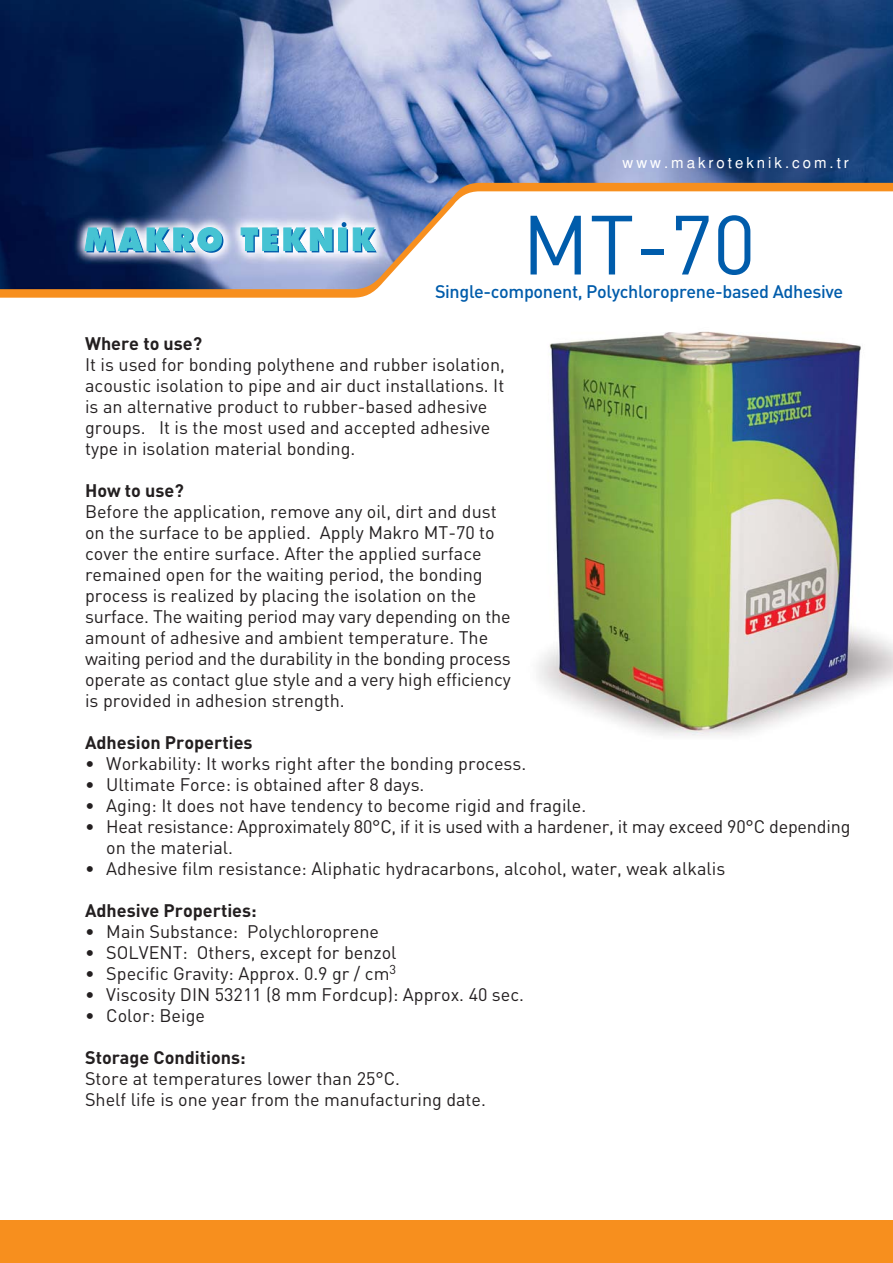
<style>
.page{position:relative;width:893px;height:1263px;background:#fff}
.page>*{position:absolute;margin:0;border:0;box-sizing:border-box;transform-origin:0 0}
.t1{font:82.5px "DINT";color:#005cab}
.t2{font:18px/21px "DINT";color:#231f20}
.t3{font:18px "DINT Bold";color:#231f20}
.t4{font:18px "DINT Medium";letter-spacing:-.02em;color:#005cab}
.t5{font:500 15px "Helvetica";letter-spacing:.2em;color:#fff}
</style>
<div class="page">
<img style="left:538px;top:331px;width:355px;height:405px">
<svg style="left:0;top:289px;width:377px;height:9px;background:#f4932b"></svg>
<img style="left:0;top:0;width:893px;height:289px">
<div style="left:0;top:1220px;width:893px;height:43px;background:#f78f1e"></div>
<svg style="left:85px;top:227px;width:138px;height:26px;background:#6ec2d7"></svg>
<div style="left:198px;top:227px;width:24px;height:24px;border:1px solid #46c3d3;border-radius:50%"></div>
<div style="left:205px;top:234px;width:9px;height:10px;border:1px solid #46c3d3;border-radius:50%"></div>
<svg style="left:241px;top:227px;width:93px;height:25px"></svg>
<div style="left:338px;top:228px;width:8px;height:23px;border:1px solid #46c3d3"></div>
<svg style="left:340px;top:222px;width:37px;height:30px"></svg>
<p class="t5" style="left:623px;top:157px;width:228px">www.makroteknik.com.tr</p>
<h1 class="t1" style="left:522px;top:216px;width:235px">MT-70</h1>
<p class="t4" style="left:435px;top:286px;width:410px">Single-component, Polychloroprene-based Adhesive</p>
<p class="t3" style="left:85px;top:337px;width:119px">Where to use?</p>
<p class="t2" style="left:85px;top:356px;width:421px">It is used for bonding polythene and rubber isolation, acoustic isolation to pipe and air duct installations. It is an alternative product to rubber-based adhesive groups. It is the most used and accepted adhesive type in isolation material bonding.</p>
<p class="t3" style="left:85px;top:484px;width:100px">How to use?</p>
<p class="t2" style="left:85px;top:503px;width:427px">Before the application, remove any oil, dirt and dust on the surface to be applied. Apply Makro MT-70 to cover the entire surface. After the applied surface remained open for the waiting period, the bonding process is realized by placing the isolation on the surface. The waiting period may vary depending on the amount of adhesive and ambient temperature. The waiting period and the durability in the bonding process operate as contact glue style and a very high efficiency is provided in adhesion strength.</p>
<p class="t3" style="left:85px;top:736px;width:169px">Adhesion Properties</p>
<p class="t2" style="left:85px;top:755px;width:443px">• Workability: It works right after the bonding process.</p>
<p class="t2" style="left:85px;top:776px;width:341px">• Ultimate Force: is obtained after 8 days.</p>
<p class="t2" style="left:85px;top:797px;width:503px">• Aging: It does not have tendency to become rigid and fragile.</p>
<p class="t2" style="left:106px;top:818px;width:746px;text-indent:-21px">• Heat resistance: Approximately 80°C, if it is used with a hardener, it may exceed 90°C depending on the material.</p>
<p class="t2" style="left:85px;top:860px;width:642px">• Adhesive film resistance: Aliphatic hydracarbons, alcohol, water, weak alkalis</p>
<p class="t3" style="left:85px;top:904px;width:173px">Adhesive Properties:</p>
<p class="t2" style="left:85px;top:923px;width:296px">• Main Substance: Polychloroprene</p>
<p class="t2" style="left:85px;top:944px;width:313px">• SOLVENT: Others, except for benzol</p>
<p class="t2" style="left:85px;top:965px;width:313px">• Specific Gravity: Approx. 0.9 gr / cm<sup>3</sup></p>
<p class="t2" style="left:85px;top:986px;width:441px">• Viscosity DIN 53211 (8 mm Fordcup): Approx. 40 sec.</p>
<p class="t2" style="left:85px;top:1007px;width:121px">• Color: Beige</p>
<p class="t3" style="left:85px;top:1051px;width:162px">Storage Conditions:</p>
<p class="t2" style="left:85px;top:1070px;width:402px">Store at temperatures lower than 25°C.<br>Shelf life is one year from the manufacturing date.</p>
</div>
